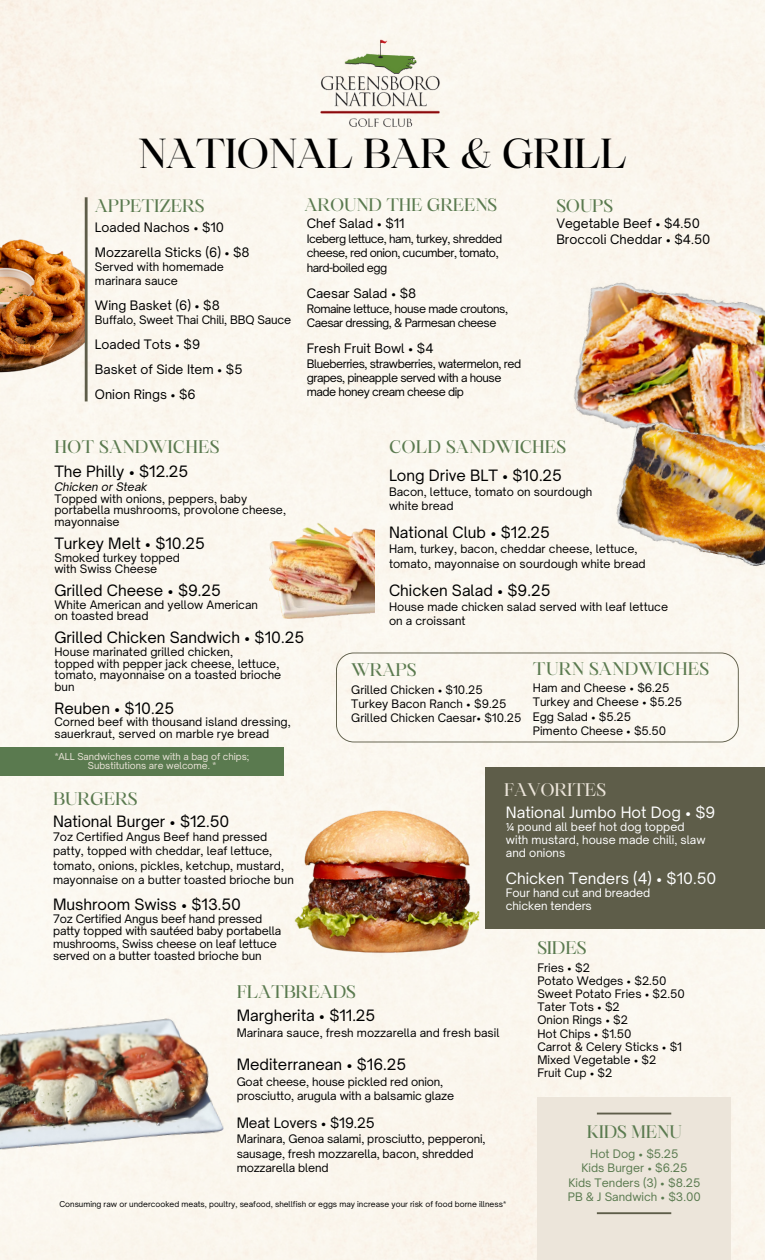
<style>
.page{position:relative;width:765px;height:1260px;background:#fbf7ef}
.page>*{position:absolute;margin:0;border:0;box-sizing:border-box;transform-origin:0 0}
.t1{font:40.25px "Maharlika";letter-spacing:-.02em;color:#000}
.t2{font:17.5px "Maharlika";color:#5a7a4f}
.t3{font:17.5px "Maharlika";letter-spacing:-.02em;color:#5a7a4f}
.t4{font:17.5px "Maharlika";letter-spacing:-.02em;color:#ece5da}
.t5{font:17.38px "Maharlika";letter-spacing:-.02em;color:#5a7a4f}
.t6{font:15px "Open Sauce One";color:#000}
.t7{font:15px "Open Sauce One";color:#fff}
.t8{font:13.75px "Open Sauce One";letter-spacing:-.01em;color:#000}
.t9{font:12.5px/16px "Open Sauce One";color:#000}
.t10{font:11.25px/11.8px "Open Sauce One";color:#000}
.t11{font:11.25px/14px "Open Sauce One";letter-spacing:-.04em;color:#000}
.t12{font:11.25px/13.1px "Open Sauce One";color:#fff}
.t13{font:11.25px/14px "Open Sauce One";color:#5a7a4f;text-align:center}
.t14{font:9.25px "Open Sauce One";color:#ece5da}
.t15{font:7.75px "Open Sauce One";color:#000}
.s1{font-style:italic}
.s2{font-family:"Noto Sans"}
</style>
<div class="page">
<div style="left:537px;top:1097px;width:194px;height:163px;background:#ece5da"></div>
<hr style="left:597px;top:1212px;width:74px;height:2px;background:#5e5d49">
<hr style="left:597px;top:1113px;width:74px;height:1px;background:#5e5d49">
<img style="left:312px;top:32px;width:141px;height:98px">
<img style="left:275px;top:800px;width:225px;height:169px">
<img style="left:0;top:1007px;width:226px;height:160px">
<div style="left:0;top:747px;width:284px;height:29px;background:#5a7a4f"></div>
<img style="left:270px;top:513px;width:105px;height:110px">
<img style="left:562px;top:269px;width:203px;height:194px">
<img style="left:606px;top:409px;width:159px;height:169px">
<div style="left:485px;top:767px;width:280px;height:161px;background:#5e5d49"></div>
<img style="left:0;top:238px;width:85px;height:145px">
<hr style="left:85px;top:197px;width:3px;height:204px;background:#5e5d49">
<div style="left:336px;top:653px;width:403px;height:89px;background:#fbf7f0"></div>
<p class="t1" style="left:138px;top:137px;width:490px">NATIONAL BAR &amp; GRILL</p>
<p class="t5" style="left:305px;top:198px;width:194px">AROUND THE GREENS</p>
<p class="t9" style="left:307px;top:216px;width:99px">Chef Salad • $11</p>
<p class="t11" style="left:307px;top:232px;width:197px">Iceberg lettuce, ham, turkey, shredded cheese, red onion, cucumber, tomato, hard-boiled egg</p>
<p class="t9" style="left:307px;top:285px;width:111px">Caesar Salad • $8</p>
<p class="t11" style="left:307px;top:302px;width:203px">Romaine lettuce, house made croutons,<br>Caesar dressing, &amp; Parmesan cheese</p>
<h3 class="t9" style="left:307px;top:340px;width:128px">Fresh Fruit Bowl • $4</h3>
<h3 class="t11" style="left:307px;top:357px;width:216px">Blueberries, strawberries, watermelon, red grapes, pineapple served with a house made honey cream cheese dip</h3>
<h6 class="t5" style="left:95px;top:198px;width:111px">APPETIZERS</h6>
<h4 class="t5" style="left:556px;top:198px;width:58px">SOUPS</h4>
<h6 class="t9" style="left:556px;top:216px;width:156px">Vegetable Beef • $4.50<br>Broccoli Cheddar • $4.50</h6>
<p class="t9" style="left:95px;top:220px;width:131px">Loaded Nachos • $10</p>
<p class="t9" style="left:95px;top:245px;width:156px">Mozzarella Sticks (6) • $8</p>
<p class="t10" style="left:95px;top:260px;width:131px;line-height:13.8px">Served with homemade marinara sauce</p>
<h3 class="t9" style="left:95px;top:297px;width:126px">Wing Basket (6) • $8</h3>
<h3 class="t10" style="left:95px;top:314px;width:198px">Buffalo, Sweet Thai Chili, BBQ Sauce</h3>
<h6 class="t9" style="left:95px;top:336px;width:107px">Loaded Tots • $9</h6>
<h6 class="t9" style="left:95px;top:361px;width:149px">Basket of Side Item • $5</h6>
<h3 class="t9" style="left:95px;top:386px;width:102px">Onion Rings • $6</h3>
<h6 class="t2" style="left:54px;top:440px;width:167px">HOT SANDWICHES</h6>
<h6 class="t6" style="left:54px;top:462px;width:135px">The Philly • $12.25</h6>
<p class="t10" style="left:54px;top:481px;width:233px"><span class="s1">Chicken or Steak<br></span>Topped with onions, peppers, baby portabella mushrooms, provolone cheese, mayonnaise</p>
<h3 class="t6" style="left:54px;top:534px;width:152px">Turkey Melt • $10.25</h3>
<h3 class="t10" style="left:54px;top:551px;width:127px">Smoked turkey topped with Swiss Cheese</h3>
<h6 class="t6" style="left:54px;top:581px;width:168px">Grilled Cheese • $9.25</h6>
<h6 class="t10" style="left:54px;top:598px;width:205px">White American and yellow American on toasted bread</h6>
<h3 class="t6" style="left:54px;top:628px;width:251px">Grilled Chicken Sandwich • $10.25</h3>
<h3 class="t10" style="left:54px;top:646px;width:228px">House marinated grilled chicken,<br>topped with pepper jack cheese, lettuce, tomato, mayonnaise on a toasted brioche bun</h3>
<h6 class="t6" style="left:54px;top:699px;width:121px">Reuben • $10.25</h6>
<h6 class="t10" style="left:54px;top:716px;width:238px">Corned beef with thousand island dressing, sauerkraut, served on marble rye bread</h6>
<h5 class="t14" style="left:55px;top:751px;width:196px">*ALL Sandwiches come with a bag of chips;</h5>
<p class="t14" style="left:88px;top:760px;width:130px">Substitutions are welcome. *</p>
<h5 class="t2" style="left:389px;top:440px;width:179px">COLD SANDWICHES</h5>
<p class="t6" style="left:389px;top:466px;width:174px">Long Drive BLT • $10.25</p>
<p class="t10" style="left:389px;top:484px;width:205px;line-height:14.4px">Bacon, lettuce, tomato on sourdough white bread</p>
<p class="t6" style="left:389px;top:523px;width:162px">National Club • $12.25</p>
<p class="t10" style="left:389px;top:542px;width:258px;line-height:14.4px">Ham, turkey, bacon, cheddar cheese, lettuce, tomato, mayonnaise on sourdough white bread</p>
<h1 class="t6" style="left:389px;top:581px;width:163px">Chicken Salad • $9.25</h1>
<h1 class="t10" style="left:389px;top:599px;width:281px;line-height:14.4px">House made chicken salad served with leaf lettuce on a croissant</h1>
<h6 class="t2" style="left:351px;top:662px;width:67px">WRAPS</h6>
<h6 class="t10" style="left:351px;top:683px;width:172px;line-height:14px">Grilled Chicken • $10.25<br>Turkey Bacon Ranch • $9.25<br>Grilled Chicken Caesar• $10.25</h6>
<h3 class="t2" style="left:533px;top:662px;width:178px">TURN SANDWICHES</h3>
<h6 class="t10" style="left:533px;top:681px;width:151px;line-height:14px">Ham and Cheese • $6.25<br>Turkey and Cheese • $5.25<br>Egg Salad • $5.25<br>Pimento Cheese • $5.50</h6>
<h3 class="t4" style="left:504px;top:783px;width:103px">FAVORITES</h3>
<h5 class="t7" style="left:506px;top:803px;width:211px">National Jumbo Hot Dog • $9</h5>
<h5 class="t12" style="left:506px;top:820px;width:201px"><span class="s2">¼</span> pound all beef hot dog topped with mustard, house made chili, slaw and onions</h5>
<h5 class="t7" style="left:506px;top:869px;width:212px">Chicken Tenders (4) • $10.50</h5>
<h5 class="t12" style="left:506px;top:886px;width:146px">Four hand cut and breaded chicken tenders</h5>
<h6 class="t3" style="left:53px;top:792px;width:86px">BURGERS</h6>
<h6 class="t6" style="left:53px;top:812px;width:178px">National Burger • $12.50</h6>
<h6 class="t10" style="left:53px;top:830px;width:233px;line-height:14.4px">7oz Certified Angus Beef hand pressed patty, topped with cheddar, leaf lettuce, tomato, onions, pickles, ketchup, mustard,</h6>
<p class="t10" style="left:53px;top:874px;width:242px">mayonnaise on a butter toasted brioche bun</p>
<p class="t6" style="left:53px;top:895px;width:190px">Mushroom Swiss • $13.50</p>
<p class="t10" style="left:53px;top:912px;width:230px;line-height:12.5px">7oz Certified Angus beef hand pressed patty topped with sautéed baby portabella</p>
<h3 class="t10" style="left:53px;top:937px;width:225px;line-height:12.5px">mushrooms, Swiss cheese on leaf lettuce served on a butter toasted brioche bun</h3>
<p class="t2" style="left:537px;top:941px;width:51px">SIDES</p>
<h6 class="t10" style="left:537px;top:961px;width:149px;line-height:13.1px">Fries • $2<br>Potato Wedges • $2.50<br>Sweet Potato Fries • $2.50<br>Tater Tots • $2<br>Onion Rings • $2<br>Hot Chips • $1.50<br>Carrot &amp; Celery Sticks • $1<br>Mixed Vegetable • $2<br>Fruit Cup • $2</h6>
<h5 class="t3" style="left:237px;top:985px;width:121px">FLATBREADS</h5>
<h5 class="t6" style="left:237px;top:1006px;width:140px">Margherita • $11.25</h5>
<h5 class="t10" style="left:237px;top:1027px;width:264px">Marinara sauce, fresh mozzarella and fresh basil</h5>
<h5 class="t6" style="left:237px;top:1055px;width:171px">Mediterranean • $16.25</h5>
<h5 class="t10" style="left:237px;top:1074px;width:219px;line-height:14.4px">Goat cheese, house pickled red onion, prosciutto, arugula with a balsamic glaze</h5>
<h5 class="t8" style="left:237px;top:1114px;width:140px">Meat Lovers • $19.25</h5>
<h5 class="t10" style="left:237px;top:1132px;width:250px;line-height:14.4px">Marinara, Genoa salami, prosciutto, pepperoni, sausage, fresh mozzarella, bacon, shredded mozzarella blend</h5>
<h6 class="t5" style="left:587px;top:1125px;width:97px">KIDS MENU</h6>
<h6 class="t13" style="left:568px;top:1147px;width:135px">Hot Dog • $5.25<br>Kids Burger • $6.25<br>Kids Tenders (3) • $8.25<br>PB &amp; J Sandwich • $3.00</h6>
<h5 class="t15" style="left:60px;top:1199px;width:448px">Consuming raw or undercooked meats, poultry, seafood, shellfish or eggs may increase your risk of food borne illness*</h5>
</div>
